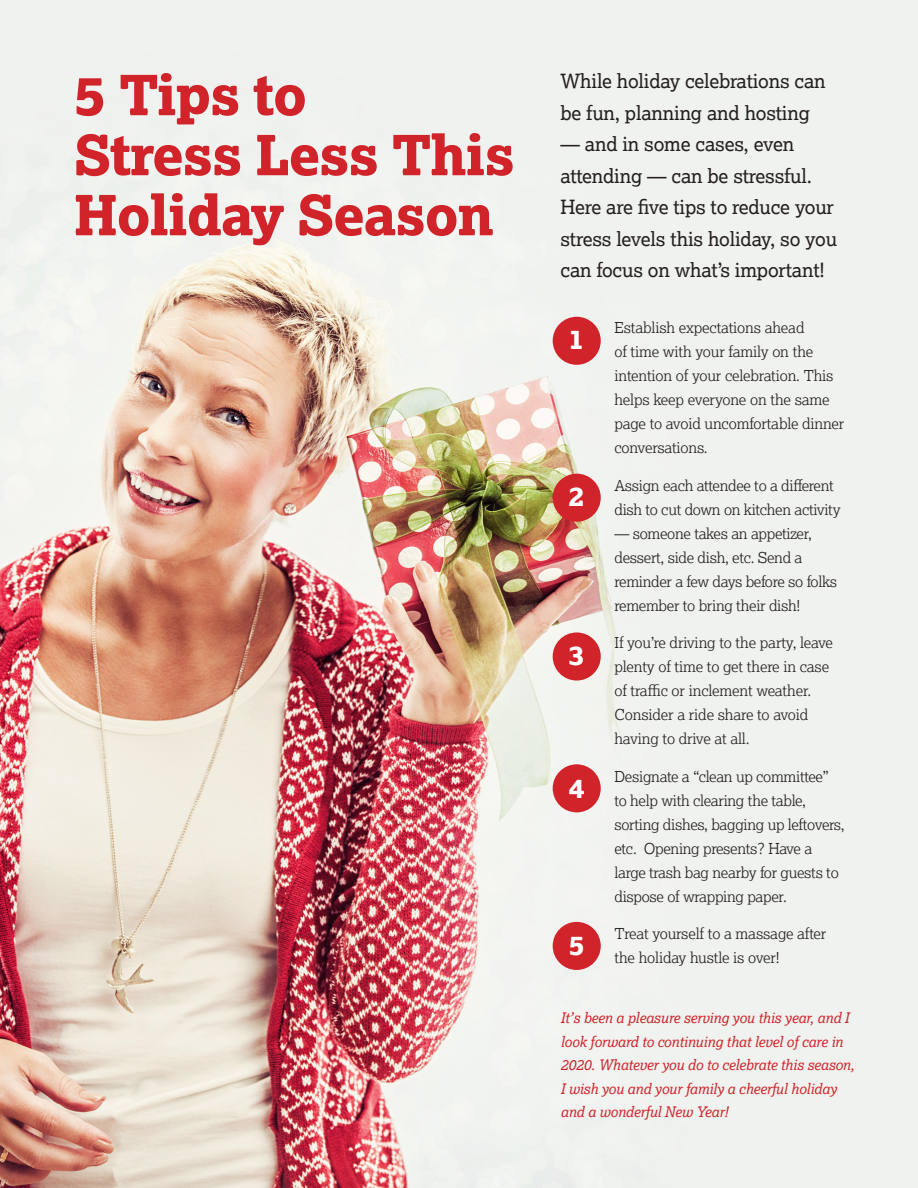
<style>
.page{position:relative;width:918px;height:1188px;background:#fff}
.page>*{position:absolute;margin:0;border:0;box-sizing:border-box;transform-origin:0 0}
.t1{font:800 55.35px/60px "Lexia";letter-spacing:-.02em;color:#d1232a}
.t2{font:800 27px "Lexia";color:#fff}
.t3{font:19.5px/31.5px "Lexia";letter-spacing:-.01em;color:#231f20}
.t4{font:300 15px/24px "Lexia";letter-spacing:-.02em;color:#231f20}
.t5{font:italic 14.55px/23.4px "Lexia";letter-spacing:-.01em;color:#d1232a}
</style>
<div class="page">
<img style="left:0;top:0;width:918px;height:1188px">
<div style="left:553px;top:317px;width:48px;height:48px;background:#d1232a;border-radius:50%"></div>
<div style="left:553px;top:474px;width:48px;height:48px;background:#d1232a;border-radius:50%"></div>
<div style="left:553px;top:632px;width:48px;height:49px;background:#d1232a;border-radius:50%"></div>
<div style="left:553px;top:764px;width:48px;height:48px;background:#d1232a;border-radius:50%"></div>
<div style="left:553px;top:922px;width:48px;height:48px;background:#d1232a;border-radius:50%"></div>
<p class="t1" style="left:74px;top:64px;width:443px">5 Tips to<br>Stress Less This<br>Holiday Season</p>
<p class="t3" style="left:561px;top:65px;width:267px">While holiday celebrations can be fun, planning and hosting</p>
<p class="t3" style="left:561px;top:128px;width:278px">— and in some cases, even attending — can be stressful.<br>Here are five tips to reduce your stress levels this holiday, so you can focus on what’s important!</p>
<p class="t2" style="left:569px;top:322px;width:17px">1</p>
<p class="t2" style="left:569px;top:478px;width:17px">2</p>
<p class="t2" style="left:569px;top:637px;width:17px">3</p>
<p class="t2" style="left:569px;top:770px;width:17px">4</p>
<p class="t2" style="left:569px;top:928px;width:17px">5</p>
<p class="t4" style="left:614px;top:315px;width:232px">Establish expectations ahead<br>of time with your family on the intention of your celebration. This helps keep everyone on the same page to avoid uncomfortable dinner conversations.</p>
<p class="t4" style="left:614px;top:473px;width:228px">Assign each attendee to a different dish to cut down on kitchen activity</p>
<p class="t4" style="left:614px;top:521px;width:224px">— someone takes an appetizer, dessert, side dish, etc. Send a reminder a few days before so folks remember to bring their dish!</p>
<p class="t4" style="left:614px;top:630px;width:220px">If you’re driving to the party, leave plenty of time to get there in case of traffic or inclement weather.<br>Consider a ride share to avoid having to drive at all.</p>
<p class="t4" style="left:614px;top:764px;width:232px">Designate a “clean up committee” to help with clearing the table, sorting dishes, bagging up leftovers, etc. Opening presents? Have a large trash bag nearby for guests to dispose of wrapping paper.</p>
<p class="t4" style="left:614px;top:921px;width:213px">Treat yourself to a massage after the holiday hustle is over!</p>
<p class="t5" style="left:560px;top:1006px;width:295px">It’s been a pleasure serving you this year, and I look forward to continuing that level of care in 2020. Whatever you do to celebrate this season, I wish you and your family a cheerful holiday and a wonderful New Year!</p>
</div>
